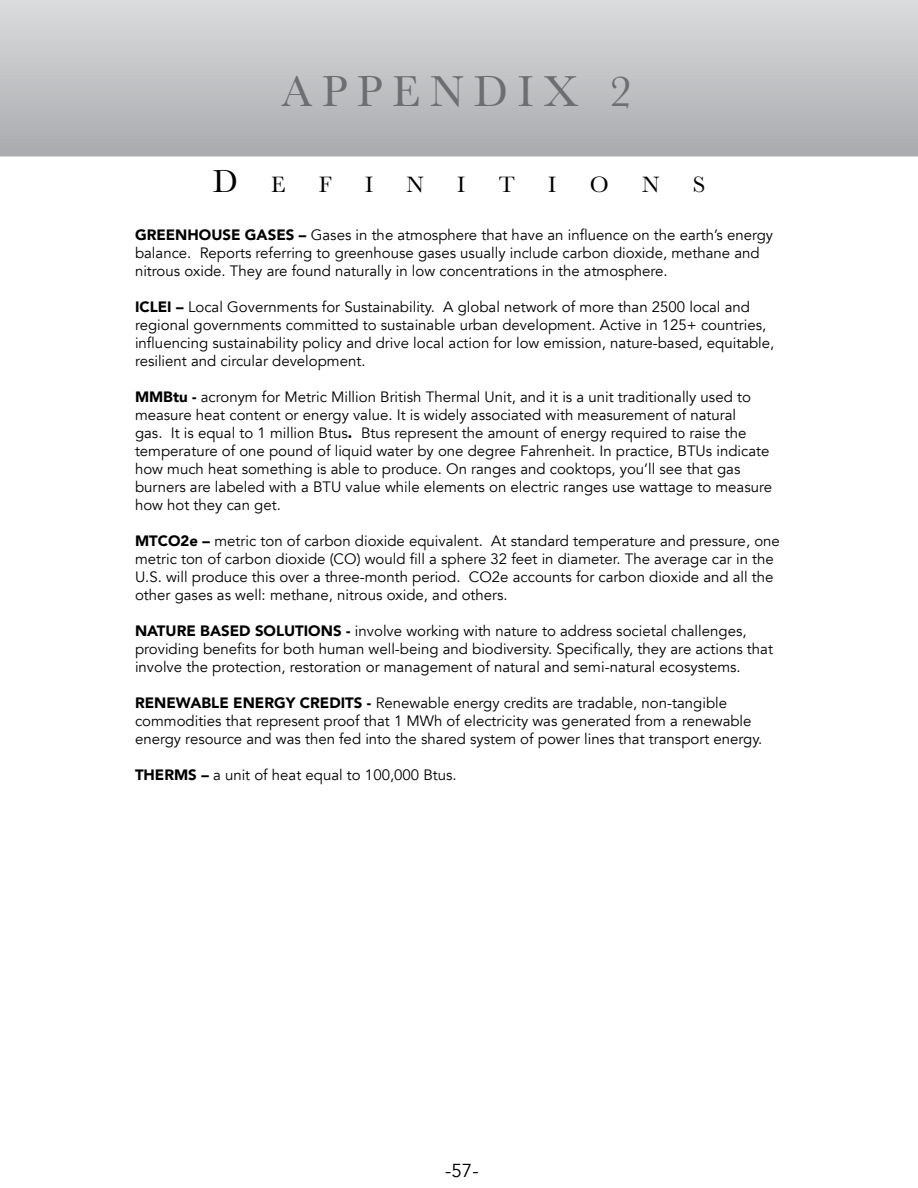
<style>
.page{position:relative;width:918px;height:1188px;background:#fff}
.page>*{position:absolute;margin:0;border:0;box-sizing:border-box;transform-origin:0 0}
.t1{font:45px "Baskerville";letter-spacing:.22em;color:#6d6e71}
.t2{font:33px "Baskerville";color:#000}
.t3{font:23.1px "Baskerville";color:#000}
.t4{font:18.75px "Avenir";color:#000}
.t5{font:15px/18px "Avenir";color:#000}
.s1{font-size:23.1px}
.s2{font-weight:900}
</style>
<div class="page">
<h1 class="t1" style="left:281px;top:63px;width:352px">APPENDIX 2</h1>
<h2 class="t2" style="left:213px;top:160px;width:74px">D <span class="s1">E</span></h2>
<h3 class="t3" style="left:319px;top:170px;width:14px">F</h3>
<h3 class="t3" style="left:365px;top:170px;width:10px">I</h3>
<h3 class="t3" style="left:407px;top:170px;width:19px">N</h3>
<h3 class="t3" style="left:457px;top:170px;width:10px">I</h3>
<h3 class="t3" style="left:499px;top:170px;width:17px">T</h3>
<h3 class="t3" style="left:548px;top:170px;width:10px">I</h3>
<h3 class="t3" style="left:590px;top:170px;width:21px">O</h3>
<h3 class="t3" style="left:642px;top:170px;width:19px">N</h3>
<h3 class="t3" style="left:693px;top:170px;width:14px">S</h3>
<p class="t5" style="left:135px;top:226px;width:640px"><span class="s2">GREENHOUSE GASES –</span> Gases in the atmosphere that have an influence on the earth’s energy balance. Reports referring to greenhouse gases usually include carbon dioxide, methane and nitrous oxide. They are found naturally in low concentrations in the atmosphere.</p>
<p class="t5" style="left:135px;top:298px;width:641px"><span class="s2">ICLEI –</span> Local Governments for Sustainability. A global network of more than 2500 local and regional governments committed to sustainable urban development. Active in 125+ countries, influencing sustainability policy and drive local action for low emission, nature-based, equitable, resilient and circular development.</p>
<p class="t5" style="left:135px;top:388px;width:639px"><span class="s2">MMBtu -</span> acronym for Metric Million British Thermal Unit, and it is a unit traditionally used to measure heat content or energy value. It is widely associated with measurement of natural<br>gas. It is equal to 1 million Btus<span class="s2">.</span> Btus represent the amount of energy required to raise the temperature of one pound of liquid water by one degree Fahrenheit. In practice, BTUs indicate how much heat something is able to produce. On ranges and cooktops, you’ll see that gas burners are labeled with a BTU value while elements on electric ranges use wattage to measure how hot they can get.</p>
<p class="t5" style="left:135px;top:532px;width:646px"><span class="s2">MTCO2e –</span> metric ton of carbon dioxide equivalent. At standard temperature and pressure, one metric ton of carbon dioxide (CO) would fill a sphere 32 feet in diameter. The average car in the U.S. will produce this over a three-month period. CO2e accounts for carbon dioxide and all the other gases as well: methane, nitrous oxide, and others.</p>
<p class="t5" style="left:135px;top:622px;width:640px"><span class="s2">NATURE BASED SOLUTIONS -</span> involve working with nature to address societal challenges, providing benefits for both human well-being and biodiversity. Specifically, they are actions that involve the protection, restoration or management of natural and semi-natural ecosystems.</p>
<p class="t5" style="left:135px;top:694px;width:629px"><span class="s2">RENEWABLE ENERGY CREDITS -</span> Renewable energy credits are tradable, non-tangible commodities that represent proof that 1 MWh of electricity was generated from a renewable energy resource and was then fed into the shared system of power lines that transport energy.</p>
<p class="t5" style="left:135px;top:766px;width:323px"><span class="s2">THERMS –</span> a unit of heat equal to 100,000 Btus.</p>
<p class="t4" style="left:445px;top:1159px;width:35px">-57-</p>
</div>
